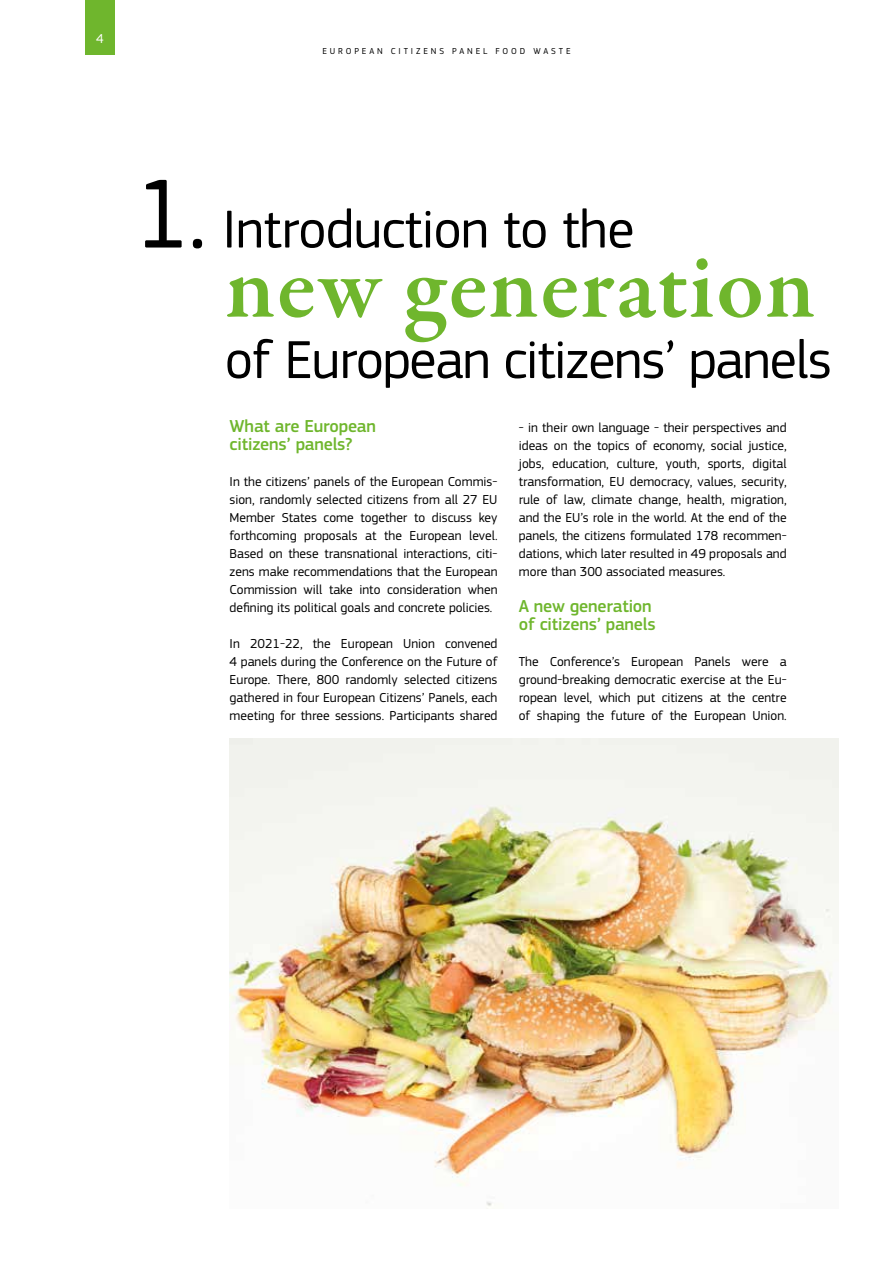
<style>
.page{position:relative;width:893px;height:1263px;background:#fff}
.page>*{position:absolute;margin:0;border:0;box-sizing:border-box;transform-origin:0 0}
.t1{font:600 94.5px "Garamond Premr Pro";letter-spacing:.015em;color:#6fb62d}
.t2{font:55.5px "EC Square Sans Pro";letter-spacing:-.02em;color:#000}
.t3{font:500 18px/18px "EC Square Sans Pro";letter-spacing:-.01em;color:#6fb62d}
.t4{font:13.5px/18px "EC Square Sans Pro";color:#000;text-align:justify}
.t5{font:13.5px "EC Square Sans Pro";color:#fff}
.t6{font:9px "EC Square Sans Pro";letter-spacing:.32em;color:#000}
.s1{font-size:102px}
</style>
<div class="page">
<div style="left:85px;top:0;width:30px;height:54px;background:#6fb62d"></div>
<img style="left:230px;top:738px;width:609px;height:468px">
<p class="t5" style="left:96px;top:30px;width:9px">4</p>
<p class="t6" style="left:322px;top:46px;width:250px">EUROPEAN CITIZENS PANEL FOOD WASTE</p>
<h2 class="t2" style="left:133px;top:197px;width:502px"><span class="s1">1.</span> Introduction to the</h2>
<h1 class="t1" style="left:225px;top:230px;width:592px">new generation</h1>
<h2 class="t2" style="left:225px;top:327px;width:608px">of European citizens’ panels</h2>
<h3 class="t3" style="left:230px;top:417px;width:148px">What are European citizens’ panels?</h3>
<p class="t4" style="left:230px;top:473px;width:269px">In the citizens’ panels of the European Commis&shy;sion, randomly selected citizens from all 27 EU Member States come together to discuss key forthcoming proposals at the European level.<br>Based on these transnational interactions, citi&shy;zens make recommendations that the European Commission will take into consideration when defining its political goals and concrete policies.</p>
<p class="t4" style="left:230px;top:635px;width:269px">In 2021-22, the European Union convened 4 panels during the Conference on the Future of Europe. There, 800 randomly selected citizens gathered in four European Citizens’ Panels, each meeting for three sessions. Participants shared</p>
<p class="t4" style="left:519px;top:419px;width:269px">- in their own language - their perspectives and ideas on the topics of economy, social justice, jobs, education, culture, youth, sports, digital transformation, EU democracy, values, security, rule of law, climate change, health, migration, and the EU’s role in the world. At the end of the panels, the citizens formulated 178 recommen&shy;dations, which later resulted in 49 proposals and more than 300 associated measures.</p>
<h3 class="t3" style="left:519px;top:597px;width:138px">A new generation of citizens’ panels</h3>
<p class="t4" style="left:519px;top:653px;width:269px">The Conference’s European Panels were a ground-breaking democratic exercise at the Eu&shy;ropean level, which put citizens at the centre of shaping the future of the European Union.</p>
</div>
